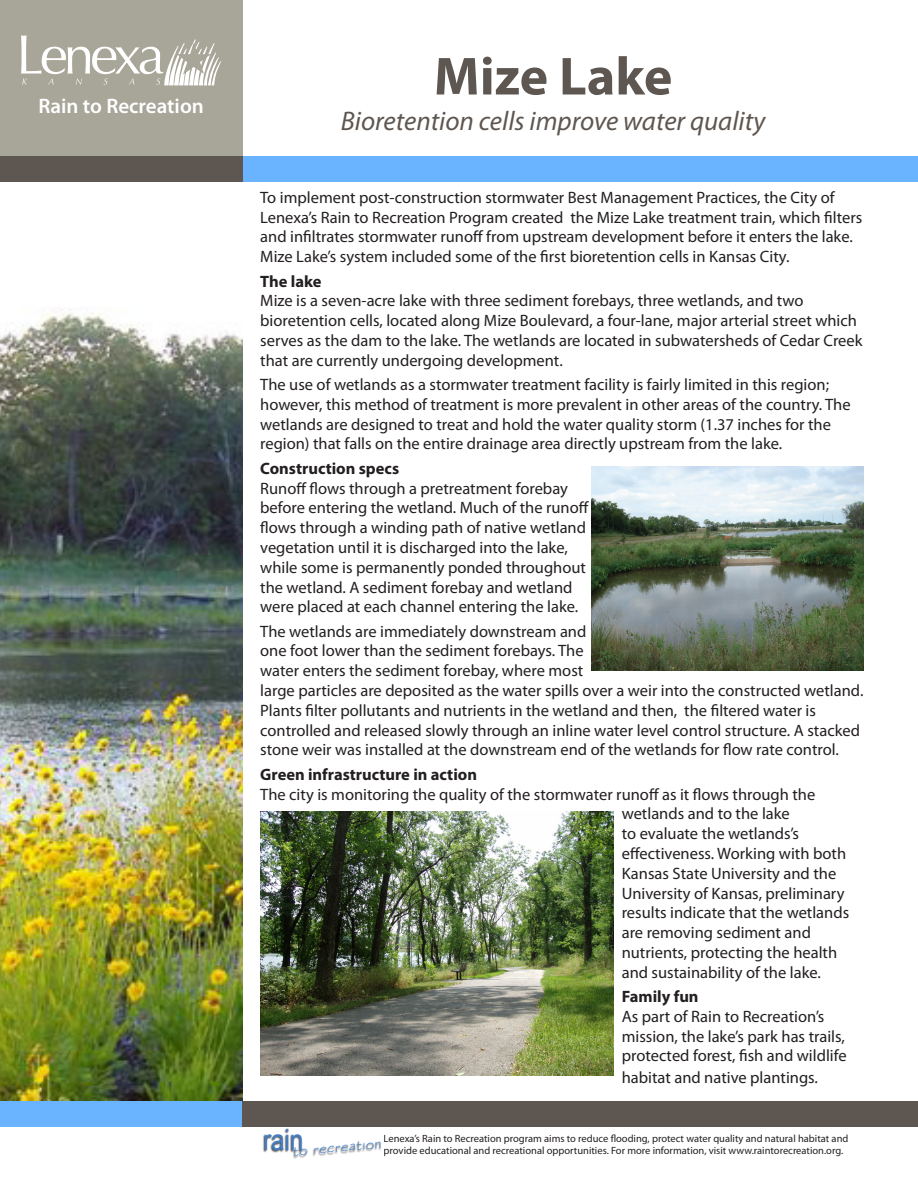
<style>
.page{position:relative;width:918px;height:1188px;background:#fff}
.page>*{position:absolute;margin:0;border:0;box-sizing:border-box;transform-origin:0 0}
.t1{font:700 54px "Myriad Pro";color:#5e5751}
.t2{font:29.4px "Arial Narrow";color:#437ec1}
.t3{font:italic 27px "Myriad Pro";color:#5e5751}
.t4{font:600 21px "Myriad Pro";color:#fff}
.t5{font:16.5px/19.8px "Myriad Pro";color:#231f20}
.t6{font:700 16.5px "Myriad Pro";color:#231f20}
.t7{font:14.4px "Stylus BT";color:#437ec1}
.t8{font:10.5px "Myriad Pro";color:#231f20}
</style>
<div class="page">
<div style="left:242px;top:156px;width:676px;height:25px;background:#6ab4ff"></div>
<div style="left:0;top:0;width:242px;height:156px;background:#a8a698"></div>
<div style="left:0;top:156px;width:242px;height:25px;background:#5e5751"></div>
<img style="left:0;top:309px;width:242px;height:792px">
<svg style="left:21px;top:35px;width:200px;height:50px"></svg>
<div style="left:242px;top:1101px;width:676px;height:25px;background:#5e5751"></div>
<div style="left:0;top:1101px;width:242px;height:25px;background:#6ab4ff"></div>
<img style="left:260px;top:1126px;width:124px;height:33px">
<img style="left:592px;top:466px;width:272px;height:204px">
<img style="left:260px;top:811px;width:353px;height:265px">
<p class="t4" style="left:38px;top:93px;width:167px">Rain to Recreation</p>
<p class="t1" style="left:434px;top:41px;width:240px">Mize Lake</p>
<p class="t3" style="left:341px;top:105px;width:426px">Bioretention cells improve water quality</p>
<p class="t5" style="left:260px;top:187px;width:604px">To implement post-construction stormwater Best Management Practices, the City of Lenexa’s Rain to Recreation Program created the Mize Lake treatment train, which filters and infiltrates stormwater runoff from upstream development before it enters the lake.<br>Mize Lake’s system included some of the first bioretention cells in Kansas City.</p>
<p class="t6" style="left:260px;top:270px;width:63px">The lake</p>
<p class="t5" style="left:260px;top:291px;width:604px">Mize is a seven-acre lake with three sediment forebays, three wetlands, and two bioretention cells, located along Mize Boulevard, a four-lane, major arterial street which serves as the dam to the lake. The wetlands are located in subwatersheds of Cedar Creek that are currently undergoing development.</p>
<p class="t5" style="left:260px;top:374px;width:592px">The use of wetlands as a stormwater treatment facility is fairly limited in this region; however, this method of treatment is more prevalent in other areas of the country. The wetlands are designed to treat and hold the water quality storm (1.37 inches for the region) that falls on the entire drainage area directly upstream from the lake.</p>
<p class="t6" style="left:260px;top:457px;width:140px">Construction specs</p>
<p class="t5" style="left:260px;top:478px;width:330px">Runoff flows through a pretreatment forebay before entering the wetland. Much of the runoff flows through a winding path of native wetland vegetation until it is discharged into the lake, while some is permanently ponded throughout the wetland. A sediment forebay and wetland were placed at each channel entering the lake.</p>
<p class="t5" style="left:260px;top:621px;width:605px">The wetlands are immediately downstream and<br>one foot lower than the sediment forebays. The<br>water enters the sediment forebay, where most<br>large particles are deposited as the water spills over a weir into the constructed wetland.<br>Plants filter pollutants and nutrients in the wetland and then, the filtered water is controlled and released slowly through an inline water level control structure. A stacked stone weir was installed at the downstream end of the wetlands for flow rate control.</p>
<p class="t6" style="left:260px;top:763px;width:218px">Green infrastructure in action</p>
<p class="t5" style="left:622px;top:784px;width:229px;text-indent:-362px">The city is monitoring the quality of the stormwater runoff as it flows through the wetlands and to the lake<br>to evaluate the wetlands’s effectiveness. Working with both Kansas State University and the University of Kansas, preliminary results indicate that the wetlands are removing sediment and nutrients, protecting the health and sustainability of the lake.</p>
<p class="t6" style="left:622px;top:986px;width:78px">Family fun</p>
<p class="t5" style="left:622px;top:1006px;width:226px">As part of Rain to Recreation’s mission, the lake’s park has trails, protected forest, fish and wildlife</p>
<p class="t5" style="left:622px;top:1067px;width:198px">habitat and native plantings.</p>
<p class="t2" style="left:263px;top:1118px;width:42px">rain</p>
<p class="t8" style="left:384px;top:1132px;width:466px">Lenexa’s Rain to Recreation program aims to reduce flooding, protect water quality and natural habitat and</p>
<p class="t7" style="left:350px;top:1135px;width:34px;rotate:3deg">ation</p>
<p class="t7" style="left:294px;top:1138px;width:57px;rotate:3deg">to recre</p>
<p class="t8" style="left:384px;top:1144px;width:461px">provide educational and recreational opportunities. For more information, visit www.raintorecreation.org.</p>
</div>
